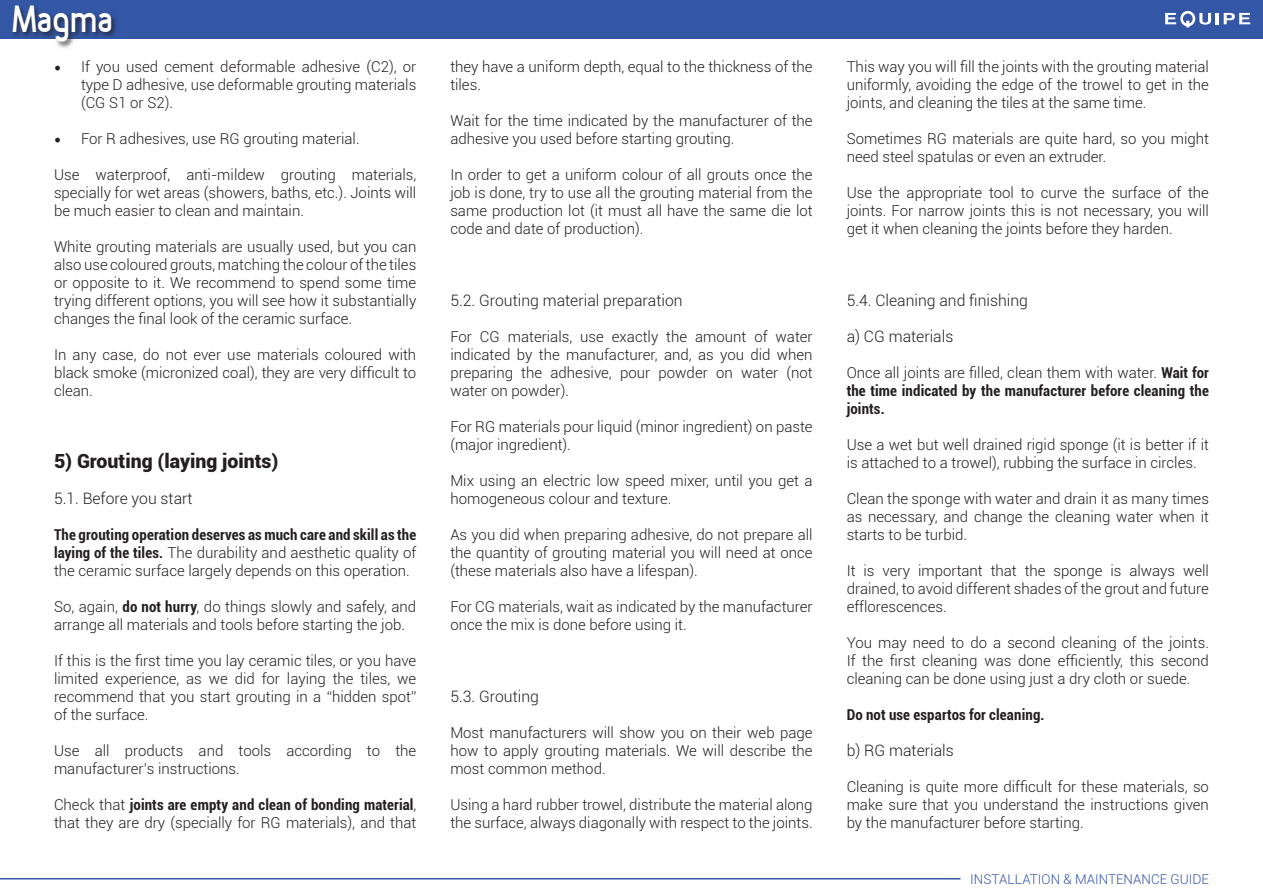
<style>
.page{position:relative;width:1263px;height:893px;background:#fff}
.page>*{position:absolute;margin:0;border:0;box-sizing:border-box;transform-origin:0 0}
.t1{font:36px "Fineness Pro Black Cond";color:#fff}
.t2{font:900 19.5px "Roboto";color:#231f20}
.t3{font:300 15.75px "Roboto";color:#231f20}
.t4{font:300 15px/18px "Roboto";color:#231f20;text-align:justify}
.t5{font:700 condensed 15px/18px "Roboto";letter-spacing:.01em;color:#231f20;text-align:justify}
.t6{font:300 13.5px "Roboto";color:#3356a5}
.s1{font-family:"Minion Pro";font-weight:400;font-size:18px}
.s2{font-weight:700;font-stretch:condensed}
.s3{font-weight:300;font-stretch:normal}
</style>
<div class="page">
<div style="left:0;top:0;width:1263px;height:38px;background:#3356a5"></div>
<svg style="left:1165px;top:11px;width:85px;height:16px"></svg>
<div style="left:11px;top:4px;width:108px;height:45px;background:#231f20;opacity:.75"></div>
<hr style="left:0;top:878px;width:960px;height:1px;background:#3356a5">
<h1 class="t1" style="left:13px;top:-4px;width:103px">Magma</h1>
<p class="t4" style="left:81px;top:57px;width:337px;text-indent:-27px"><span class="s1">•</span> If you used cement deformable adhesive (C2), or type D adhesive, use deformable grouting materials (CG S1 or S2).</p>
<p class="t4" style="left:54px;top:129px;width:307px"><span class="s1">•</span> For R adhesives, use RG grouting material.</p>
<p class="t4" style="left:54px;top:165px;width:364px">Use waterproof, anti-mildew grouting materials, specially for wet areas (showers, baths, etc.). Joints will be much easier to clean and maintain.</p>
<p class="t4" style="left:54px;top:237px;width:364px">White grouting materials are usually used, but you can also use coloured grouts, matching the colour of the tiles or opposite to it. We recommend to spend some time trying different options, you will see how it substantially changes the final look of the ceramic surface.</p>
<p class="t4" style="left:54px;top:345px;width:364px">In any case, do not ever use materials coloured with black smoke (micronized coal), they are very difficult to clean.</p>
<p class="t2" style="left:54px;top:447px;width:226px">5) Grouting (laying joints)</p>
<p class="t3" style="left:54px;top:487px;width:140px">5.1. Before you start</p>
<p class="t4" style="left:54px;top:525px;width:364px"><span class="s2">The grouting operation deserves as much care and skill as the laying of the tiles.</span> The durability and aesthetic quality of the ceramic surface largely depends on this operation.</p>
<p class="t4" style="left:54px;top:597px;width:364px">So, again, <span class="s2">do not hurry</span>, do things slowly and safely, and arrange all materials and tools before starting the job.</p>
<p class="t4" style="left:54px;top:651px;width:364px">If this is the first time you lay ceramic tiles, or you have limited experience, as we did for laying the tiles, we recommend that you start grouting in a “hidden spot” of the surface.</p>
<p class="t4" style="left:54px;top:741px;width:364px">Use all products and tools according to the manufacturer’s instructions.</p>
<p class="t4" style="left:54px;top:795px;width:364px">Check that <span class="s2">joints are empty and clean of bonding material</span>, that they are dry (specially for RG materials), and that</p>
<p class="t4" style="left:450px;top:57px;width:364px">they have a uniform depth, equal to the thickness of the tiles.</p>
<p class="t4" style="left:450px;top:111px;width:364px">Wait for the time indicated by the manufacturer of the adhesive you used before starting grouting.</p>
<p class="t4" style="left:450px;top:165px;width:364px">In order to get a uniform colour of all grouts once the job is done, try to use all the grouting material from the same production lot (it must all have the same die lot code and date of production).</p>
<p class="t3" style="left:450px;top:289px;width:234px">5.2. Grouting material preparation</p>
<p class="t4" style="left:450px;top:327px;width:364px">For CG materials, use exactly the amount of water indicated by the manufacturer, and, as you did when preparing the adhesive, pour powder on water (not water on powder).</p>
<p class="t4" style="left:450px;top:417px;width:364px">For RG materials pour liquid (minor ingredient) on paste (major ingredient).</p>
<p class="t4" style="left:450px;top:471px;width:364px">Mix using an electric low speed mixer, until you get a homogeneous colour and texture.</p>
<p class="t4" style="left:450px;top:525px;width:364px">As you did when preparing adhesive, do not prepare all the quantity of grouting material you will need at once (these materials also have a lifespan).</p>
<p class="t4" style="left:450px;top:597px;width:364px">For CG materials, wait as indicated by the manufacturer once the mix is done before using it.</p>
<p class="t3" style="left:450px;top:685px;width:90px">5.3. Grouting</p>
<p class="t4" style="left:450px;top:723px;width:364px">Most manufacturers will show you on their web page how to apply grouting materials. We will describe the most common method.</p>
<p class="t4" style="left:450px;top:795px;width:364px">Using a hard rubber trowel, distribute the material along the surface, always diagonally with respect to the joints.</p>
<p class="t4" style="left:847px;top:57px;width:364px">This way you will fill the joints with the grouting material uniformly, avoiding the edge of the trowel to get in the joints, and cleaning the tiles at the same time.</p>
<p class="t4" style="left:847px;top:129px;width:364px">Sometimes RG materials are quite hard, so you might need steel spatulas or even an extruder.</p>
<p class="t4" style="left:847px;top:183px;width:364px">Use the appropriate tool to curve the surface of the joints. For narrow joints this is not necessary, you will get it when cleaning the joints before they harden.</p>
<p class="t3" style="left:847px;top:289px;width:183px">5.4. Cleaning and finishing</p>
<p class="t3" style="left:847px;top:325px;width:108px">a) CG materials</p>
<p class="t5" style="left:847px;top:363px;width:364px"><span class="s3">Once all joints are filled, clean them with water.</span> Wait for the time indicated by the manufacturer before cleaning the joints.</p>
<p class="t4" style="left:847px;top:435px;width:364px">Use a wet but well drained rigid sponge (it is better if it is attached to a trowel), rubbing the surface in circles.</p>
<p class="t4" style="left:847px;top:489px;width:364px">Clean the sponge with water and drain it as many times as necessary, and change the cleaning water when it starts to be turbid.</p>
<p class="t4" style="left:847px;top:561px;width:364px">It is very important that the sponge is always well drained, to avoid different shades of the grout and future efflorescences.</p>
<p class="t4" style="left:847px;top:633px;width:364px">You may need to do a second cleaning of the joints.<br>If the first cleaning was done efficiently, this second cleaning can be done using just a dry cloth or suede.</p>
<p class="t5" style="left:847px;top:705px;width:199px">Do not use espartos for cleaning.</p>
<p class="t3" style="left:847px;top:739px;width:109px">b) RG materials</p>
<p class="t4" style="left:847px;top:777px;width:364px">Cleaning is quite more difficult for these materials, so make sure that you understand the instructions given by the manufacturer before starting.</p>
<p class="t6" style="left:970px;top:870px;width:240px">INSTALLATION &amp; MAINTENANCE GUIDE</p>
</div>
